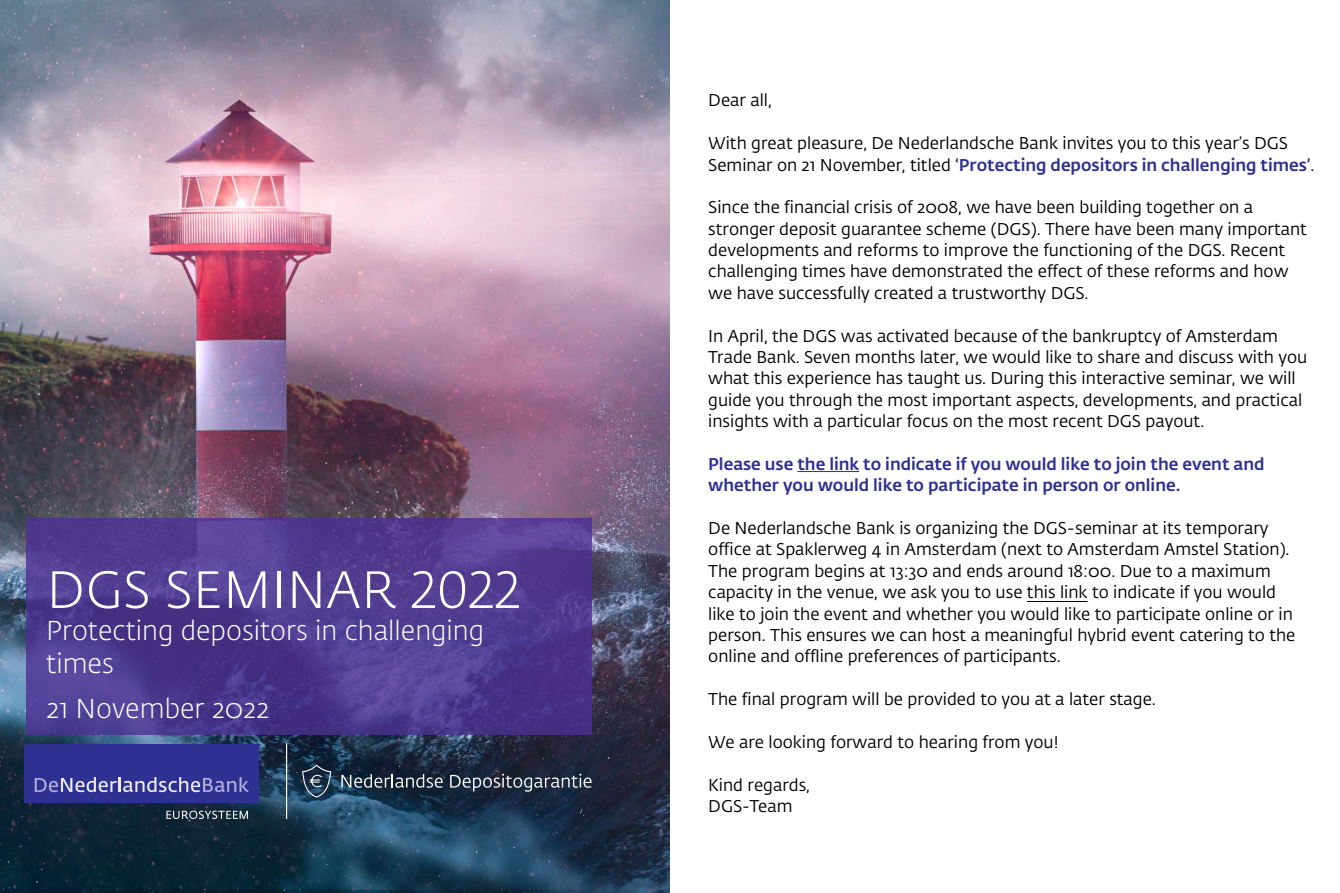
<style>
.page{position:relative;width:1340px;height:893px;background:#fff}
.page>*{position:absolute;margin:0;border:0;box-sizing:border-box;transform-origin:0 0}
.t1{font:300 51.75px "DNB Fedra";letter-spacing:.01em;color:#fff}
.t2{font:300 27px/32.4px "DNB Fedra";color:#fff}
.t3{font:16.88px/21.4px "DNB Fedra";color:#000}
.t4{font:500 16.88px/21.4px "DNB Fedra";color:#2e3092}
.s1{font-weight:500;color:#2e3092}
</style>
<div class="page">
<hr style="left:797px;top:471px;width:62px;height:1px;background:#2e3092">
<hr style="left:1026px;top:601px;width:61px;height:1px;background:#000">
<img style="left:0;top:0;width:670px;height:893px">
<svg style="left:26px;top:518px;width:565px;height:217px;background:#4f3b8e"></svg>
<div style="left:24px;top:744px;width:235px;height:59px;background:#2e3092"></div>
<svg style="left:166px;top:811px;width:82px;height:8px"></svg>
<svg style="left:35px;top:777px;width:213px;height:15px"></svg>
<hr style="left:286px;top:743px;width:1px;height:76px;background:#fff">
<svg style="left:341px;top:774px;width:101px;height:14px"></svg>
<svg style="left:450px;top:774px;width:141px;height:18px;background:#475162"></svg>
<svg style="left:302px;top:765px;width:29px;height:32px"></svg>
<h1 class="t1" style="left:46px;top:559px;width:475px">DGS SEMINAR 2022</h1>
<h2 class="t2" style="left:46px;top:615px;width:439px">Protecting depositors in challenging times</h2>
<h2 class="t2" style="left:46px;top:692px;width:225px">21 November 2022</h2>
<p class="t3" style="left:708px;top:90px;width:65px">Dear all,</p>
<p class="t3" style="left:708px;top:133px;width:607px">With great pleasure, De Nederlandsche Bank invites you to this year’s DGS<br>Seminar on 21 November, titled <span class="s1">‘Protecting depositors in challenging times’</span>.</p>
<p class="t3" style="left:708px;top:197px;width:600px">Since the financial crisis of 2008, we have been building together on a stronger deposit guarantee scheme (DGS). There have been many important developments and reforms to improve the functioning of the DGS. Recent challenging times have demonstrated the effect of these reforms and how we have successfully created a trustworthy DGS.</p>
<p class="t3" style="left:708px;top:325px;width:600px">In April, the DGS was activated because of the bankruptcy of Amsterdam Trade Bank. Seven months later, we would like to share and discuss with you what this experience has taught us. During this interactive seminar, we will guide you through the most important aspects, developments, and practical insights with a particular focus on the most recent DGS payout.</p>
<p class="t4" style="left:708px;top:453px;width:558px">Please use the link to indicate if you would like to join the event and whether you would like to participate in person or online.</p>
<p class="t3" style="left:708px;top:518px;width:588px">De Nederlandsche Bank is organizing the DGS-seminar at its temporary office at Spaklerweg 4 in Amsterdam (next to Amsterdam Amstel Station).<br>The program begins at 13:30 and ends around 18:00. Due to a maximum capacity in the venue, we ask you to use this link to indicate if you would like to join the event and whether you would like to participate online or in person. This ensures we can host a meaningful hybrid event catering to the online and offline preferences of participants.</p>
<p class="t3" style="left:708px;top:689px;width:449px">The final program will be provided to you at a later stage.</p>
<p class="t3" style="left:708px;top:731px;width:352px">We are looking forward to hearing from you!</p>
<p class="t3" style="left:708px;top:774px;width:103px">Kind regards,<br>DGS-Team</p>
</div>
